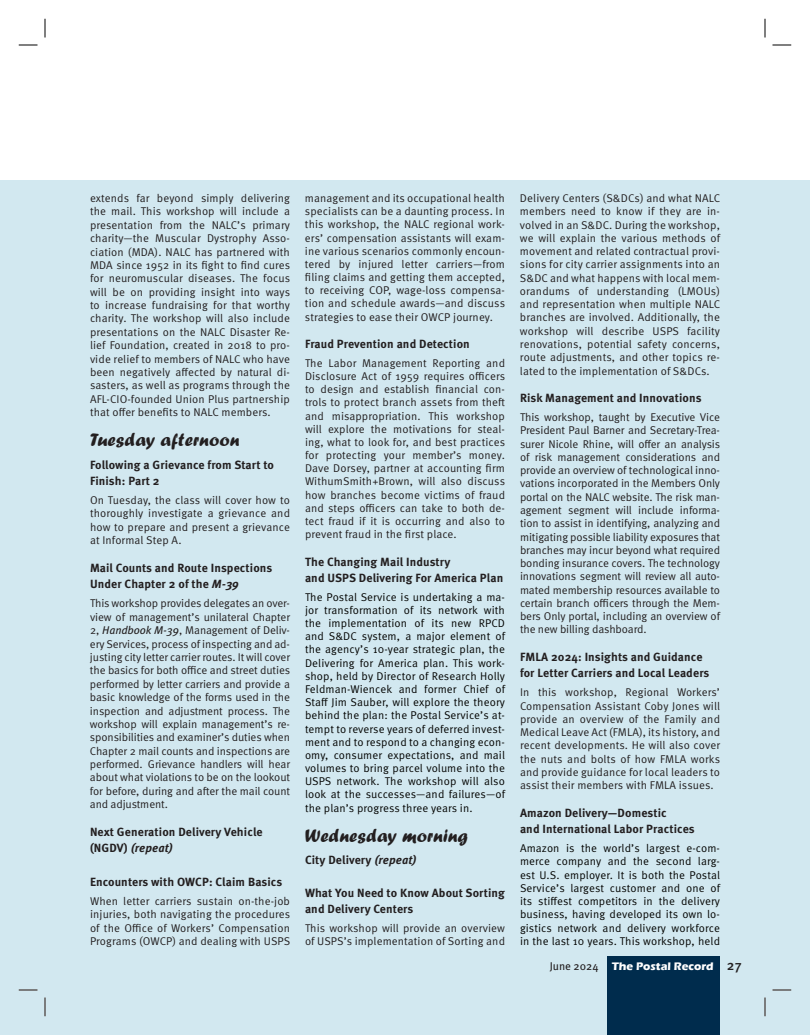
<style>
.page{position:relative;width:810px;height:1035px;background:#fff}
.page>*{position:absolute;margin:0;border:0;box-sizing:border-box;transform-origin:0 0}
.t1{font:18.75px "Forte";letter-spacing:.01em;color:#231f20}
.t2{font:700 11.88px/16.5px "Meta Pro";letter-spacing:.01em;color:#231f20}
.t3{font:11.25px/13.4px "Meta Pro Norm";letter-spacing:.01em;color:#231f20;text-align:justify}
.t4{font:11.25px/13.1px "Meta Pro Norm";letter-spacing:.01em;color:#040503;text-align:justify}
.t5{font:700 11.25px "Eras ITC";color:#fff}
.s1{font-style:italic}
.s2{font-family:"Meta Pro";font-style:italic}
.s3{font-family:"Meta Pro";font-weight:400;color:#231f20}
.s4{font-family:"Meta Pro";font-weight:500;font-size:13.75px;color:#231f20}
</style>
<div class="page">
<div style="left:0;top:180px;width:810px;height:855px;background:#d2e8f0"></div>
<div style="left:608px;top:957px;width:112px;height:78px;background:#002c4d"></div>
<svg style="left:19px;top:44px;width:19px;height:2px"></svg>
<svg style="left:772px;top:44px;width:19px;height:2px"></svg>
<svg style="left:19px;top:989px;width:19px;height:2px"></svg>
<svg style="left:772px;top:989px;width:19px;height:2px"></svg>
<svg style="left:44px;top:19px;width:2px;height:19px"></svg>
<svg style="left:44px;top:998px;width:2px;height:18px"></svg>
<svg style="left:764px;top:19px;width:2px;height:19px"></svg>
<svg style="left:764px;top:998px;width:2px;height:18px"></svg>
<p class="t3" style="left:90px;top:191px;width:202px">extends far beyond simply delivering the mail. This workshop will include a presentation from the NALC’s primary charity—the Muscular Dystrophy Asso&shy;ciation (MDA). NALC has partnered with MDA since 1952 in its fight to find cures for neuromuscular diseases. The focus will be on providing insight into ways to increase fundraising for that worthy charity. The workshop will also include presentations on the NALC Disaster Re&shy;lief Foundation, created in 2018 to pro&shy;vide relief to members of NALC who have been negatively affected by natural di&shy;sasters, as well as programs through the AFL-CIO-founded Union Plus partnership that offer benefits to NALC members.</p>
<h1 class="t1" style="left:90px;top:429px;width:151px">Tuesday afternoon</h1>
<p class="t2" style="left:90px;top:455px;width:186px">Following a Grievance from Start to<br>Finish: Part 2</p>
<p class="t3" style="left:90px;top:493px;width:202px">On Tuesday, the class will cover how to thoroughly investigate a grievance and how to prepare and present a grievance at Informal Step A.</p>
<p class="t2" style="left:90px;top:559px;width:184px">Mail Counts and Route Inspections<br>Under Chapter 2 of the <span class="s1">M-39</span></p>
<p class="t3" style="left:90px;top:596px;width:202px">This workshop provides delegates an over&shy;view of management’s unilateral Chapter 2, <span class="s2">Handbook M-39</span>, Management of Deliv&shy;ery Services, process of inspecting and ad&shy;justing city letter carrier routes. It will cover the basics for both office and street duties performed by letter carriers and provide a basic knowledge of the forms used in the inspection and adjustment process. The workshop will explain management’s re&shy;sponsibilities and examiner’s duties when Chapter 2 mail counts and inspections are performed. Grievance handlers will hear about what violations to be on the lookout for before, during and after the mail count and adjustment.</p>
<p class="t2" style="left:90px;top:823px;width:174px">Next Generation Delivery Vehicle (NGDV) <span class="s1">(repeat)</span></p>
<p class="t2" style="left:90px;top:873px;width:194px">Encounters with OWCP: Claim Basics</p>
<p class="t3" style="left:90px;top:894px;width:202px">When letter carriers sustain on-the-job injuries, both navigating the procedures of the Office of Workers’ Compensation Programs (OWCP) and dealing with USPS</p>
<p class="t3" style="left:305px;top:191px;width:202px">management and its occupational health specialists can be a daunting process. In this workshop, the NALC regional work&shy;ers’ compensation assistants will exam&shy;ine various scenarios commonly encoun&shy;tered by injured letter carriers—from filing claims and getting them accepted, to receiving COP, wage-loss compensa&shy;tion and schedule awards—and discuss strategies to ease their OWCP journey.</p>
<p class="t2" style="left:305px;top:335px;width:166px">Fraud Prevention and Detection</p>
<p class="t3" style="left:305px;top:356px;width:202px">The Labor Management Reporting and Disclosure Act of 1959 requires officers to design and establish financial con&shy;trols to protect branch assets from theft and misappropriation. This workshop will explore the motivations for steal&shy;ing, what to look for, and best practices for protecting your member’s money.<br>Dave Dorsey, partner at accounting firm WithumSmith+Brown, will also discuss how branches become victims of fraud and steps officers can take to both de&shy;tect fraud if it is occurring and also to prevent fraud in the first place.</p>
<p class="t2" style="left:305px;top:553px;width:200px">The Changing Mail Industry<br>and USPS Delivering For America Plan</p>
<p class="t4" style="left:305px;top:590px;width:202px">The Postal Service is undertaking a ma&shy;jor transformation of its network with the implementation of its new RPCD and S&amp;DC system, a major element of the agency’s 10-year strategic plan, the Delivering for America plan. This work&shy;shop, held by Director of Research Holly Feldman-Wiencek and former Chief of Staff Jim Sauber, will explore the theory behind the plan: the Postal Service’s at&shy;tempt to reverse years of deferred invest&shy;ment and to respond to a changing econ&shy;omy, consumer expectations, and mail volumes to bring parcel volume into the USPS network. The workshop will also look at the successes—and failures—of the plan’s progress three years in.</p>
<h1 class="t1" style="left:305px;top:824px;width:164px">Wednesday morning</h1>
<p class="t2" style="left:305px;top:850px;width:113px">City Delivery <span class="s1">(repeat)</span></p>
<p class="t2" style="left:305px;top:884px;width:202px">What You Need to Know About Sorting and Delivery Centers</p>
<p class="t3" style="left:305px;top:921px;width:202px">This workshop will provide an overview of USPS’s implementation of Sorting and</p>
<p class="t3" style="left:520px;top:191px;width:202px">Delivery Centers (S&amp;DCs) and what NALC members need to know if they are in&shy;volved in an S&amp;DC. During the workshop, we will explain the various methods of movement and related contractual provi&shy;sions for city carrier assignments into an S&amp;DC and what happens with local mem&shy;orandums of understanding (LMOUs) and representation when multiple NALC branches are involved. Additionally, the workshop will describe USPS facility renovations, potential safety concerns, route adjustments, and other topics re&shy;lated to the implementation of S&amp;DCs.</p>
<p class="t2" style="left:520px;top:389px;width:183px">Risk Management and Innovations</p>
<p class="t3" style="left:520px;top:410px;width:202px">This workshop, taught by Executive Vice President Paul Barner and Secretary-Trea&shy;surer Nicole Rhine, will offer an analysis of risk management considerations and provide an overview of technological inno&shy;vations incorporated in the Members Only portal on the NALC website. The risk man&shy;agement segment will include informa&shy;tion to assist in identifying, analyzing and mitigating possible liability exposures that branches may incur beyond what required bonding insurance covers. The technology innovations segment will review all auto&shy;mated membership resources available to certain branch officers through the Mem&shy;bers Only portal, including an overview of the new billing dashboard.</p>
<p class="t2" style="left:520px;top:648px;width:191px">FMLA 2024: Insights and Guidance for Letter Carriers and Local Leaders</p>
<p class="t3" style="left:520px;top:685px;width:202px">In this workshop, Regional Workers’ Compensation Assistant Coby Jones will provide an overview of the Family and Medical Leave Act (FMLA), its history, and recent developments. He will also cover the nuts and bolts of how FMLA works and provide guidance for local leaders to assist their members with FMLA issues.</p>
<p class="t2" style="left:520px;top:804px;width:176px">Amazon Delivery—Domestic<br>and International Labor Practices</p>
<p class="t4" style="left:520px;top:841px;width:202px">Amazon is the world’s largest e-com&shy;merce company and the second larg&shy;est U.S. employer. It is both the Postal Service’s largest customer and one of its stiffest competitors in the delivery business, having developed its own lo&shy;gistics network and delivery workforce in the last 10 years. This workshop, held</p>
<p class="t5" style="left:550px;top:960px;width:193px"><span class="s3">June 2024</span> The Postal Record <span class="s4">27</span></p>
</div>
